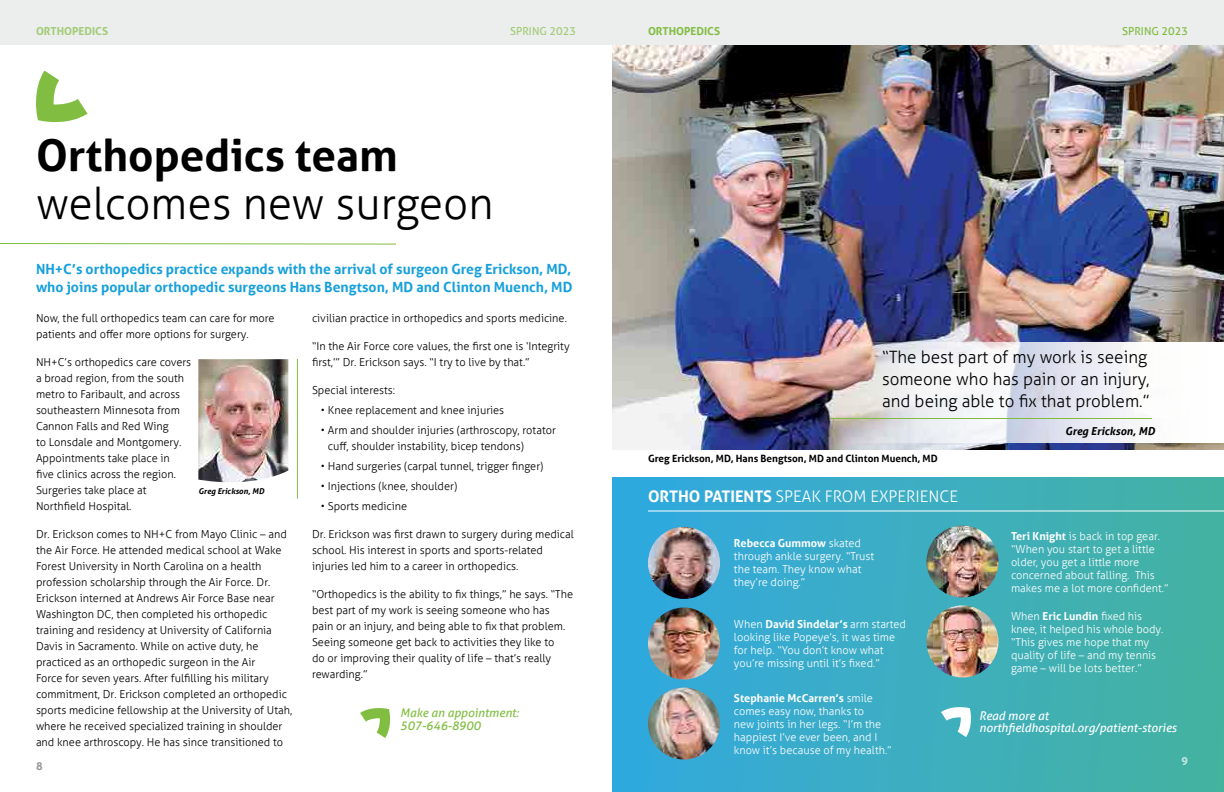
<style>
.page{position:relative;width:1224px;height:792px;background:#fff}
.page>*{position:absolute;margin:0;border:0;box-sizing:border-box;transform-origin:0 0}
.t1{font:300 44px "Aller";color:#000}
.t2{font:700 44px "Aller";color:#000}
.t3{font:300 17px/22px "Aller";color:#000}
.t4{font:300 16px "Aller";color:#fff}
.t5{font:700 14px/18px "Aller";color:#16a0db}
.t6{font:italic 12px/12px "Aller";color:#fff}
.t7{font:italic 12px/13px "Aller";color:#81bd41}
.t8{font:300 11px/16px "Aller";color:#000}
.t9{font:300 11px/13px "Aller";color:#fff}
.t10{font:700 11px "Aller";color:#81bd41}
.t11{font:11px "Aller";color:#81bd41}
.t12{font:italic 700 11px "Aller";color:#000}
.t13{font:700 11px "Aller";color:#fff}
.t14{font:700 11px "Aller";color:#989898}
.t15{font:700 10px "Aller";color:#000}
.t16{font:italic 700 8px "Aller";color:#000}
.s1{font-weight:700}
</style>
<div class="page">
<div style="left:0;top:0;width:1224px;height:45px;background:#eceded"></div>
<div style="left:612px;top:477px;width:612px;height:315px;background:linear-gradient(to right,#31a8e0,#46b3a1)"></div>
<hr style="left:648px;top:511px;width:576px;height:1px;background:#fff">
<svg style="left:0;top:243px;width:396px;height:2px"></svg>
<svg style="left:36px;top:71px;width:51px;height:52px"></svg>
<img style="left:612px;top:45px;width:612px;height:405px">
<img style="left:648px;top:527px;width:72px;height:72px;border-radius:36px">
<img style="left:648px;top:608px;width:72px;height:72px;border-radius:36px">
<img style="left:648px;top:688px;width:72px;height:72px;border-radius:36px">
<img style="left:926px;top:526px;width:72px;height:72px;border-radius:36px">
<img style="left:926px;top:606px;width:72px;height:72px;border-radius:36px">
<svg style="left:941px;top:705px;width:32px;height:32px"></svg>
<img style="left:198px;top:359px;width:90px;height:124px">
<hr style="left:297px;top:359px;width:1px;height:140px;background:#81bd41">
<svg style="left:841px;top:342px;width:383px;height:101px"></svg>
<hr style="left:830px;top:418px;width:322px;height:1px;background:#82bd41">
<svg style="left:360px;top:708px;width:31px;height:30px"></svg>
<p class="t10" style="left:36px;top:24px;width:74px">ORTHOPEDICS</p>
<p class="t11" style="left:510px;top:24px;width:67px">SPRING 2023</p>
<p class="t10" style="left:648px;top:24px;width:74px">ORTHOPEDICS</p>
<p class="t11" style="left:1122px;top:24px;width:67px">SPRING 2023</p>
<h1 class="t2" style="left:36px;top:128px;width:363px">Orthopedics team</h1>
<h1 class="t1" style="left:36px;top:177px;width:459px">welcomes new surgeon</h1>
<p class="t5" style="left:36px;top:260px;width:538px">NH+C’s orthopedics practice expands with the arrival of surgeon Greg Erickson, MD, who joins popular orthopedic surgeons Hans Bengtson, MD and Clinton Muench, MD</p>
<p class="t8" style="left:36px;top:310px;width:240px">Now, the full orthopedics team can care for more patients and offer more options for surgery.</p>
<p class="t8" style="left:36px;top:354px;width:157px">NH+C’s orthopedics care covers a broad region, from the south metro to Faribault, and across southeastern Minnesota from<br>Cannon Falls and Red Wing<br>to Lonsdale and Montgomery.<br>Appointments take place in<br>five clinics across the region.<br>Surgeries take place at<br>Northfield Hospital.</p>
<p class="t8" style="left:36px;top:526px;width:258px">Dr. Erickson comes to NH+C from Mayo Clinic – and the Air Force. He attended medical school at Wake Forest University in North Carolina on a health profession scholarship through the Air Force. Dr.<br>Erickson interned at Andrews Air Force Base near Washington DC, then completed his orthopedic training and residency at University of California Davis in Sacramento. While on active duty, he practiced as an orthopedic surgeon in the Air<br>Force for seven years. After fulfilling his military commitment, Dr. Erickson completed an orthopedic sports medicine fellowship at the University of Utah, where he received specialized training in shoulder and knee arthroscopy. He has since transitioned to</p>
<p class="t16" style="left:199px;top:486px;width:67px">Greg Erickson, MD</p>
<p class="t14" style="left:36px;top:759px;width:8px">8</p>
<p class="t8" style="left:312px;top:310px;width:256px">civilian practice in orthopedics and sports medicine.</p>
<p class="t8" style="left:312px;top:338px;width:259px">“In the Air Force core values, the first one is ‘Integrity first,’” Dr. Erickson says. “I try to live by that.”</p>
<p class="t8" style="left:312px;top:382px;width:85px">Special interests:</p>
<p class="t8" style="left:321px;top:402px;width:185px">• Knee replacement and knee injuries</p>
<p class="t8" style="left:328px;top:422px;width:229px;text-indent:-7px">• Arm and shoulder injuries (arthroscopy, rotator cuff, shoulder instability, bicep tendons)</p>
<p class="t8" style="left:321px;top:458px;width:224px">• Hand surgeries (carpal tunnel, trigger finger)</p>
<p class="t8" style="left:321px;top:478px;width:138px">• Injections (knee, shoulder)</p>
<p class="t8" style="left:321px;top:498px;width:88px">• Sports medicine</p>
<p class="t8" style="left:312px;top:526px;width:263px">Dr. Erickson was first drawn to surgery during medical school. His interest in sports and sports-related injuries led him to a career in orthopedics.</p>
<p class="t8" style="left:312px;top:586px;width:263px">“Orthopedics is the ability to fix things,” he says. “The best part of my work is seeing someone who has pain or an injury, and being able to fix that problem.<br>Seeing someone get back to activities they like to<br>do or improving their quality of life – that’s really rewarding.”</p>
<p class="t7" style="left:400px;top:706px;width:120px">Make an appointment:<br>507-646-8900</p>
<h2 class="t3" style="left:882px;top:346px;width:269px">“The best part of my work is seeing someone who has pain or an injury, and being able to fix that problem.”</h2>
<p class="t12" style="left:1065px;top:424px;width:91px">Greg Erickson, MD</p>
<p class="t15" style="left:648px;top:452px;width:291px">Greg Erickson, MD, Hans Bengtson, MD and Clinton Muench, MD</p>
<h3 class="t4" style="left:648px;top:486px;width:312px"><span class="s1">ORTHO PATIENTS</span> SPEAK FROM EXPERIENCE</h3>
<p class="t9" style="left:734px;top:537px;width:142px"><span class="s1">Rebecca Gummow</span> skated through ankle surgery. “Trust the team. They know what they’re doing.”</p>
<p class="t9" style="left:734px;top:618px;width:174px">When <span class="s1">David Sindelar’s</span> arm started looking like Popeye’s, it was time for help. “You don’t know what you’re missing until it’s fixed.”</p>
<p class="t9" style="left:734px;top:691px;width:159px"><span class="s1">Stephanie McCarren’s</span> smile comes easy now, thanks to<br>new joints in her legs. “I’m the happiest I’ve ever been, and I know it’s because of my health.”</p>
<p class="t9" style="left:1011px;top:529px;width:159px"><span class="s1">Teri Knight</span> is back in top gear. “When you start to get a little older, you get a little more concerned about falling. This makes me a lot more confident.”</p>
<p class="t9" style="left:1011px;top:609px;width:154px">When <span class="s1">Eric Lundin</span> fixed his knee, it helped his whole body. “This gives me hope that my quality of life – and my tennis game – will be lots better.”</p>
<p class="t6" style="left:979px;top:709px;width:199px">Read more at northfieldhospital.org/patient-stories</p>
<p class="t13" style="left:1182px;top:755px;width:8px">9</p>
</div>
